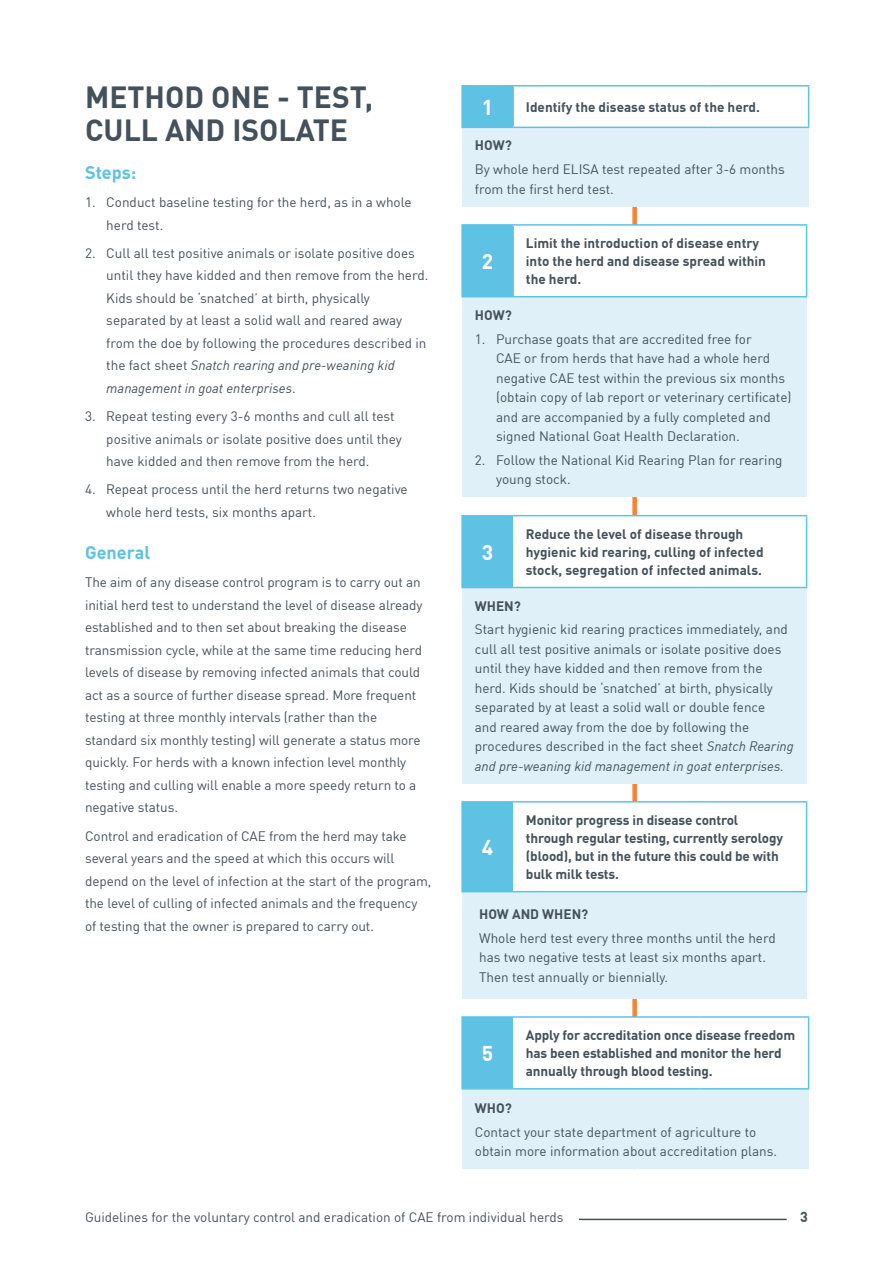
<style>
.page{position:relative;width:893px;height:1263px;background:#fff}
.page>*{position:absolute;margin:0;border:0;box-sizing:border-box;transform-origin:0 0}
.t1{font:700 30px/33px "DIN Offc Pro";color:#44515b}
.t2{font:700 21px "DIN Offc Pro";color:#fff}
.t3{font:700 18px "DIN Offc Pro";color:#5ec2e5}
.t4{font:700 14.25px "DIN Offc Pro";color:#44515b}
.t5{font:13.5px/22.5px "DIN Offc Pro";color:#44515b}
.t6{font:700 13.5px/18px "DIN Offc Pro";letter-spacing:-.01em;color:#44515b}
.s1{font-style:italic}
</style>
<div class="page">
<hr style="left:85px;top:1219px;width:702px;height:1px;background:#44515b">
<div style="left:85px;top:1208px;width:493px;height:17px;background:#fff"></div>
<div style="left:632px;top:148px;width:5px;height:1013px;background:#f48237"></div>
<div style="left:462px;top:86px;width:51px;height:41px;background:#5ec2e5"></div>
<div style="left:462px;top:127px;width:347px;height:79px;background:#dff0f8"></div>
<hr style="left:513px;top:85px;width:196px;height:2px;background:#5ec2e5">
<hr style="left:709px;top:85px;width:100px;height:2px;background:#5ec2e5">
<hr style="left:808px;top:87px;width:1px;height:40px;background:#5ec2e5">
<hr style="left:513px;top:127px;width:196px;height:1px;background:#5ec2e5">
<hr style="left:709px;top:127px;width:100px;height:1px;background:#5ec2e5">
<hr style="left:461px;top:85px;width:52px;height:2px;background:#5ec2e5">
<hr style="left:461px;top:87px;width:2px;height:40px;background:#5ec2e5">
<hr style="left:512px;top:87px;width:2px;height:40px;background:#5ec2e5">
<hr style="left:461px;top:127px;width:52px;height:1px;background:#5ec2e5">
<div style="left:462px;top:225px;width:51px;height:72px;background:#5ec2e5"></div>
<div style="left:513px;top:225px;width:293px;height:72px;background:#fff"></div>
<div style="left:462px;top:297px;width:344px;height:200px;background:#dff0f8"></div>
<hr style="left:513px;top:224px;width:186px;height:2px;background:#5ec2e5">
<hr style="left:699px;top:224px;width:108px;height:2px;background:#5ec2e5">
<hr style="left:806px;top:226px;width:1px;height:70px;background:#5ec2e5">
<hr style="left:513px;top:296px;width:186px;height:1px;background:#5ec2e5">
<hr style="left:699px;top:296px;width:108px;height:1px;background:#5ec2e5">
<hr style="left:461px;top:224px;width:52px;height:2px;background:#5ec2e5">
<hr style="left:461px;top:226px;width:2px;height:70px;background:#5ec2e5">
<hr style="left:512px;top:226px;width:2px;height:70px;background:#5ec2e5">
<hr style="left:461px;top:296px;width:52px;height:1px;background:#5ec2e5">
<div style="left:462px;top:516px;width:51px;height:71px;background:#5ec2e5"></div>
<div style="left:513px;top:516px;width:293px;height:71px;background:#fff"></div>
<div style="left:462px;top:587px;width:344px;height:196px;background:#dff0f8"></div>
<hr style="left:461px;top:515px;width:52px;height:1px;background:#5ec2e5">
<hr style="left:461px;top:516px;width:2px;height:71px;background:#5ec2e5">
<hr style="left:513px;top:515px;width:186px;height:1px;background:#5ec2e5">
<hr style="left:699px;top:515px;width:108px;height:1px;background:#5ec2e5">
<hr style="left:806px;top:516px;width:1px;height:71px;background:#5ec2e5">
<hr style="left:461px;top:587px;width:52px;height:1px;background:#5ec2e5">
<hr style="left:513px;top:587px;width:186px;height:1px;background:#5ec2e5">
<hr style="left:699px;top:587px;width:108px;height:1px;background:#5ec2e5">
<div style="left:462px;top:802px;width:51px;height:90px;background:#5ec2e5"></div>
<div style="left:513px;top:802px;width:293px;height:90px;background:#fff"></div>
<div style="left:462px;top:892px;width:344px;height:107px;background:#dff0f8"></div>
<hr style="left:461px;top:801px;width:52px;height:1px;background:#5ec2e5">
<hr style="left:461px;top:802px;width:2px;height:89px;background:#5ec2e5">
<hr style="left:513px;top:801px;width:186px;height:1px;background:#5ec2e5">
<hr style="left:699px;top:801px;width:108px;height:1px;background:#5ec2e5">
<hr style="left:806px;top:802px;width:1px;height:89px;background:#5ec2e5">
<hr style="left:461px;top:891px;width:52px;height:1px;background:#5ec2e5">
<hr style="left:513px;top:891px;width:186px;height:1px;background:#5ec2e5">
<hr style="left:699px;top:891px;width:108px;height:1px;background:#5ec2e5">
<div style="left:462px;top:1017px;width:51px;height:72px;background:#5ec2e5"></div>
<div style="left:513px;top:1017px;width:296px;height:72px;background:#fff"></div>
<div style="left:462px;top:1089px;width:347px;height:80px;background:#dff0f8"></div>
<hr style="left:461px;top:1016px;width:52px;height:2px;background:#5ec2e5">
<hr style="left:461px;top:1018px;width:2px;height:70px;background:#5ec2e5">
<hr style="left:513px;top:1016px;width:187px;height:2px;background:#5ec2e5">
<hr style="left:700px;top:1016px;width:109px;height:2px;background:#5ec2e5">
<hr style="left:808px;top:1018px;width:1px;height:70px;background:#5ec2e5">
<hr style="left:461px;top:1088px;width:52px;height:1px;background:#5ec2e5">
<hr style="left:513px;top:1088px;width:187px;height:1px;background:#5ec2e5">
<hr style="left:700px;top:1088px;width:109px;height:1px;background:#5ec2e5">
<h1 class="t1" style="left:85px;top:77px;width:290px">METHOD ONE - TEST,<br>CULL AND ISOLATE</h1>
<h3 class="t3" style="left:85px;top:157px;width:53px">Steps:</h3>
<p class="t5" style="left:106px;top:190px;width:307px;text-indent:-21px">1. Conduct baseline testing for the herd, as in a whole herd test.</p>
<p class="t5" style="left:106px;top:240px;width:324px;text-indent:-21px">2. Cull all test positive animals or isolate positive does until they have kidded and then remove from the herd.<br>Kids should be ‘snatched’ at birth, physically separated by at least a solid wall and reared away from the doe by following the procedures described in the fact sheet <span class="s1">Snatch rearing and pre-weaning kid management in goat enterprises</span>.</p>
<p class="t5" style="left:106px;top:404px;width:297px;text-indent:-21px">3. Repeat testing every 3-6 months and cull all test positive animals or isolate positive does until they have kidded and then remove from the herd.</p>
<p class="t5" style="left:106px;top:477px;width:303px;text-indent:-21px">4. Repeat process until the herd returns two negative whole herd tests, six months apart.</p>
<h3 class="t3" style="left:85px;top:538px;width:67px">General</h3>
<p class="t5" style="left:85px;top:570px;width:339px">The aim of any disease control program is to carry out an initial herd test to understand the level of disease already established and to then set about breaking the disease transmission cycle, while at the same time reducing herd levels of disease by removing infected animals that could act as a source of further disease spread. More frequent testing at three monthly intervals (rather than the standard six monthly testing) will generate a status more quickly. For herds with a known infection level monthly testing and culling will enable a more speedy return to a negative status.</p>
<p class="t5" style="left:85px;top:823px;width:348px">Control and eradication of CAE from the herd may take several years and the speed at which this occurs will depend on the level of infection at the start of the program, the level of culling of infected animals and the frequency of testing that the owner is prepared to carry out.</p>
<h2 class="t2" style="left:482px;top:89px;width:13px">1</h2>
<p class="t6" style="left:526px;top:96px;width:235px">Identify the disease status of the herd.</p>
<p class="t6" style="left:475px;top:135px;width:38px">HOW?</p>
<p class="t5" style="left:475px;top:158px;width:311px;line-height:19.5px">By whole herd ELISA test repeated after 3-6 months from the first herd test.</p>
<h2 class="t2" style="left:482px;top:244px;width:13px">2</h2>
<p class="t6" style="left:526px;top:232px;width:242px">Limit the introduction of disease entry into the herd and disease spread within the herd.</p>
<p class="t6" style="left:475px;top:304px;width:38px">HOW?</p>
<p class="t5" style="left:496px;top:328px;width:297px;line-height:19.5px;text-indent:-21px">1. Purchase goats that are accredited free for<br>CAE or from herds that have had a whole herd negative CAE test within the previous six months (obtain copy of lab report or veterinary certificate) and are accompanied by a fully completed and signed National Goat Health Declaration.</p>
<p class="t5" style="left:496px;top:449px;width:288px;line-height:19.5px;text-indent:-21px">2. Follow the National Kid Rearing Plan for rearing young stock.</p>
<h2 class="t2" style="left:482px;top:534px;width:13px">3</h2>
<p class="t6" style="left:526px;top:523px;width:239px">Reduce the level of disease through hygienic kid rearing, culling of infected stock, segregation of infected animals.</p>
<p class="t6" style="left:475px;top:595px;width:48px">WHEN?</p>
<p class="t5" style="left:475px;top:618px;width:320px;line-height:19.5px">Start hygienic kid rearing practices immediately, and cull all test positive animals or isolate positive does until they have kidded and then remove from the herd. Kids should be ‘snatched’ at birth, physically separated by at least a solid wall or double fence<br>and reared away from the doe by following the procedures described in the fact sheet <span class="s1">Snatch Rearing and pre-weaning kid management in goat enterprises.</span></p>
<p class="t6" style="left:526px;top:809px;width:259px">Monitor progress in disease control through regular testing, currently serology (blood), but in the future this could be with bulk milk tests.</p>
<p class="t6" style="left:479px;top:903px;width:111px">HOW AND WHEN?</p>
<p class="t5" style="left:479px;top:927px;width:298px;line-height:19.5px">Whole herd test every three months until the herd has two negative tests at least six months apart.<br>Then test annually or biennially.</p>
<h2 class="t2" style="left:482px;top:830px;width:13px">4</h2>
<h2 class="t2" style="left:482px;top:1036px;width:13px">5</h2>
<p class="t6" style="left:526px;top:1024px;width:271px">Apply for accreditation once disease freedom has been established and monitor the herd annually through blood testing.</p>
<p class="t6" style="left:475px;top:1097px;width:38px">WHO?</p>
<p class="t5" style="left:475px;top:1121px;width:304px;line-height:19.5px">Contact your state department of agriculture to obtain more information about accreditation plans.</p>
<p class="t5" style="left:85px;top:1204px;width:480px">Guidelines for the voluntary control and eradication of CAE from individual herds</p>
<p class="t4" style="left:800px;top:1205px;width:9px">3</p>
</div>
